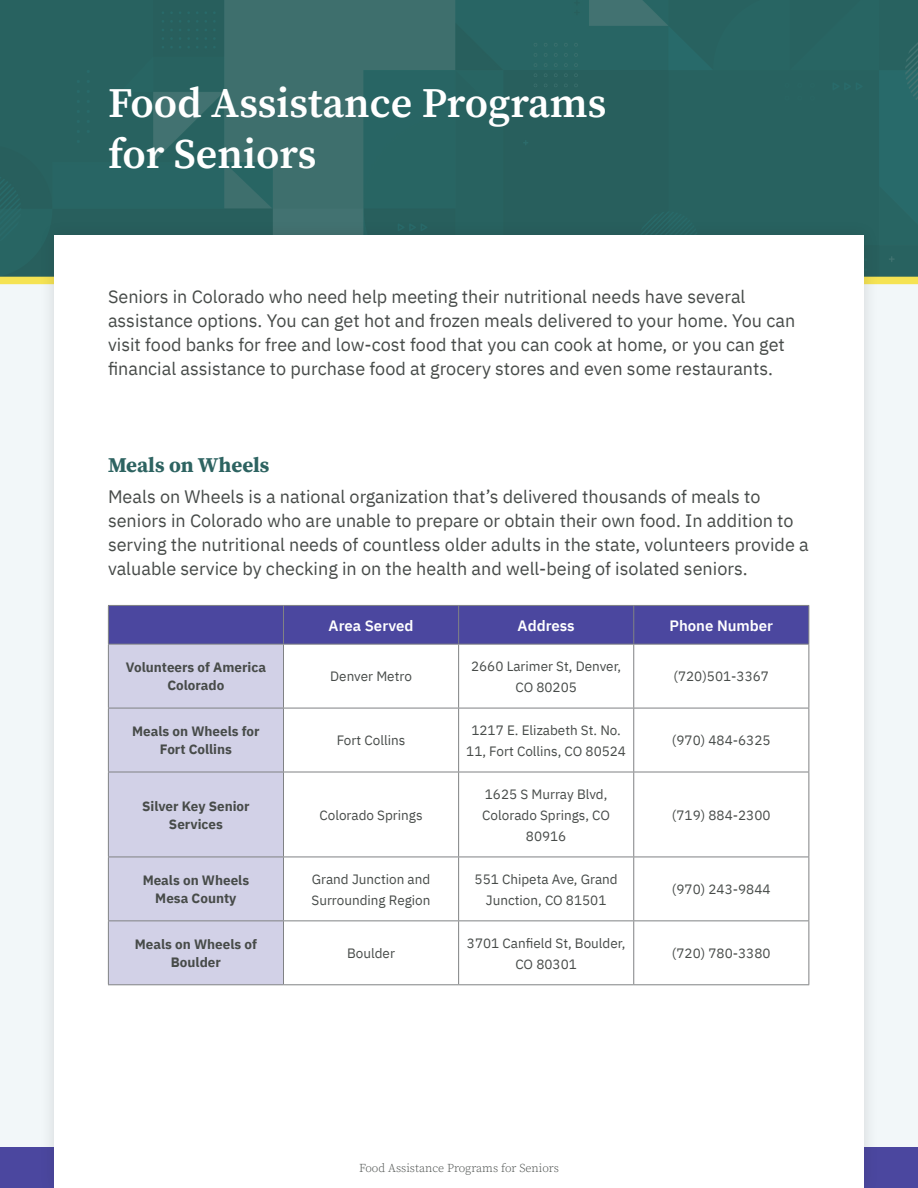
<style>
.page{position:relative;width:918px;height:1188px;background:#f2f7f9}
.page>*{position:absolute;margin:0;border:0;box-sizing:border-box;transform-origin:0 0}
.t1{font:600 42px/50.4px "Source Serif Pro";color:#fff}
.t2{font:700 21px "Source Serif Pro";color:#2d6361}
.t3{font:18px/24px "IBM Plex Sans";color:#474b49}
.t4{font:600 15px "IBM Plex Sans";color:#fff}
.t5{font:13.5px/21px "IBM Plex Sans";color:#474b49;text-align:center}
.t6{font:700 13.5px/18px "IBM Plex Sans";color:#474b49;text-align:center}
.t7{font:300 12px "Source Serif Pro";color:#474b49}
</style>
<div class="page">
<svg style="left:0;top:0;width:918px;height:277px;background:#2c6462"></svg>
<div style="left:0;top:277px;width:918px;height:7px;background:#f5e353"></div>
<div style="left:0;top:1148px;width:918px;height:40px;background:#4b479f"></div>
<div style="left:39px;top:220px;width:841px;height:968px;background:#231f20;opacity:.15"></div>
<div style="left:54px;top:235px;width:810px;height:953px;background:#fff"></div>
<div style="left:109px;top:606px;width:699px;height:38px;background:#4b479f"></div>
<div style="left:109px;top:645px;width:174px;height:339px;background:#d2d1e7"></div>
<hr style="left:283px;top:606px;width:1px;height:38px;background:#808284">
<hr style="left:458px;top:606px;width:1px;height:38px;background:#808284">
<hr style="left:633px;top:606px;width:1px;height:38px;background:#808284">
<hr style="left:458px;top:645px;width:1px;height:63px;background:#808284">
<hr style="left:633px;top:645px;width:1px;height:63px;background:#808284">
<hr style="left:108px;top:708px;width:176px;height:1px;background:#808284">
<hr style="left:284px;top:708px;width:175px;height:1px;background:#808284">
<hr style="left:459px;top:708px;width:175px;height:1px;background:#808284">
<hr style="left:458px;top:708px;width:1px;height:64px;background:#808284">
<hr style="left:634px;top:708px;width:175px;height:1px;background:#808284">
<hr style="left:633px;top:708px;width:1px;height:64px;background:#808284">
<hr style="left:108px;top:772px;width:176px;height:1px;background:#808284">
<hr style="left:284px;top:772px;width:175px;height:1px;background:#808284">
<hr style="left:459px;top:772px;width:175px;height:1px;background:#808284">
<hr style="left:458px;top:772px;width:1px;height:85px;background:#808284">
<hr style="left:634px;top:772px;width:175px;height:1px;background:#808284">
<hr style="left:633px;top:772px;width:1px;height:85px;background:#808284">
<hr style="left:108px;top:857px;width:176px;height:1px;background:#808284">
<hr style="left:284px;top:857px;width:175px;height:1px;background:#808284">
<hr style="left:459px;top:857px;width:175px;height:1px;background:#808284">
<hr style="left:458px;top:857px;width:1px;height:63px;background:#808284">
<hr style="left:634px;top:857px;width:175px;height:1px;background:#808284">
<hr style="left:633px;top:857px;width:1px;height:63px;background:#808284">
<hr style="left:108px;top:920px;width:176px;height:1px;background:#808284">
<hr style="left:284px;top:920px;width:175px;height:1px;background:#808284">
<hr style="left:459px;top:920px;width:175px;height:1px;background:#808284">
<hr style="left:458px;top:921px;width:1px;height:63px;background:#808284">
<hr style="left:634px;top:920px;width:175px;height:1px;background:#808284">
<hr style="left:633px;top:921px;width:1px;height:63px;background:#808284">
<hr style="left:808px;top:645px;width:1px;height:63px;background:#808284">
<hr style="left:808px;top:708px;width:1px;height:64px;background:#808284">
<hr style="left:808px;top:772px;width:1px;height:85px;background:#808284">
<hr style="left:808px;top:857px;width:1px;height:63px;background:#808284">
<hr style="left:808px;top:921px;width:1px;height:63px;background:#808284">
<hr style="left:284px;top:984px;width:175px;height:1px;background:#808284">
<hr style="left:459px;top:984px;width:175px;height:1px;background:#808284">
<hr style="left:634px;top:984px;width:175px;height:1px;background:#808284">
<hr style="left:108px;top:605px;width:176px;height:1px;background:#808284">
<hr style="left:108px;top:606px;width:1px;height:38px;background:#808284">
<hr style="left:284px;top:605px;width:175px;height:1px;background:#808284">
<hr style="left:459px;top:605px;width:175px;height:1px;background:#808284">
<hr style="left:634px;top:605px;width:175px;height:1px;background:#808284">
<hr style="left:808px;top:606px;width:1px;height:38px;background:#808284">
<hr style="left:284px;top:644px;width:175px;height:1px;background:#808284">
<hr style="left:459px;top:644px;width:175px;height:1px;background:#808284">
<hr style="left:634px;top:644px;width:175px;height:1px;background:#808284">
<hr style="left:108px;top:644px;width:176px;height:1px;background:#808284">
<hr style="left:108px;top:645px;width:1px;height:63px;background:#808284">
<hr style="left:283px;top:645px;width:1px;height:63px;background:#808284">
<hr style="left:108px;top:708px;width:1px;height:64px;background:#808284">
<hr style="left:283px;top:708px;width:1px;height:64px;background:#808284">
<hr style="left:108px;top:772px;width:1px;height:85px;background:#808284">
<hr style="left:283px;top:772px;width:1px;height:85px;background:#808284">
<hr style="left:108px;top:857px;width:1px;height:63px;background:#808284">
<hr style="left:283px;top:857px;width:1px;height:63px;background:#808284">
<hr style="left:108px;top:921px;width:1px;height:63px;background:#808284">
<hr style="left:283px;top:921px;width:1px;height:63px;background:#808284">
<hr style="left:108px;top:984px;width:176px;height:1px;background:#808284">
<h1 class="t1" style="left:108px;top:78px;width:500px">Food Assistance Programs for Seniors</h1>
<p class="t3" style="left:108px;top:284px;width:689px">Seniors in Colorado who need help meeting their nutritional needs have several assistance options. You can get hot and frozen meals delivered to your home. You can visit food banks for free and low-cost food that you can cook at home, or you can get financial assistance to purchase food at grocery stores and even some restaurants.</p>
<p class="t2" style="left:108px;top:451px;width:163px">Meals on Wheels</p>
<p class="t3" style="left:108px;top:483px;width:702px">Meals on Wheels is a national organization that’s delivered thousands of meals to seniors in Colorado who are unable to prepare or obtain their own food. In addition to serving the nutritional needs of countless older adults in the state, volunteers provide a valuable service by checking in on the health and well-being of isolated seniors.</p>
<p class="t4" style="left:329px;top:614px;width:86px">Area Served</p>
<p class="t4" style="left:518px;top:614px;width:59px">Address</p>
<p class="t4" style="left:669px;top:614px;width:105px">Phone Number</p>
<p class="t6" style="left:126px;top:657px;width:142px">Volunteers of America<br>Colorado</p>
<p class="t5" style="left:330px;top:665px;width:83px">Denver Metro</p>
<p class="t5" style="left:471px;top:654px;width:152px">2660 Larimer St, Denver,<br>CO 80205</p>
<p class="t5" style="left:674px;top:665px;width:97px">(720)501-3367</p>
<p class="t6" style="left:132px;top:721px;width:129px">Meals on Wheels for<br>Fort Collins</p>
<p class="t5" style="left:337px;top:729px;width:70px">Fort Collins</p>
<p class="t5" style="left:466px;top:718px;width:161px">1217 E. Elizabeth St. No.<br>11, Fort Collins, CO 80524</p>
<p class="t5" style="left:672px;top:729px;width:100px">(970) 484-6325</p>
<p class="t6" style="left:142px;top:796px;width:109px">Silver Key Senior<br>Services</p>
<p class="t5" style="left:319px;top:803px;width:105px">Colorado Springs</p>
<p class="t5" style="left:482px;top:782px;width:129px">1625 S Murray Blvd,<br>Colorado Springs, CO<br>80916</p>
<p class="t5" style="left:672px;top:803px;width:100px">(719) 884-2300</p>
<p class="t6" style="left:143px;top:870px;width:108px">Meals on Wheels<br>Mesa County</p>
<p class="t5" style="left:312px;top:867px;width:121px;text-align:left">Grand Junction and<br>Surrounding Region</p>
<p class="t5" style="left:475px;top:867px;width:145px">551 Chipeta Ave, Grand<br>Junction, CO 81501</p>
<p class="t5" style="left:672px;top:878px;width:100px">(970) 243-9844</p>
<p class="t6" style="left:135px;top:934px;width:124px">Meals on Wheels of<br>Boulder</p>
<p class="t5" style="left:347px;top:942px;width:49px">Boulder</p>
<p class="t5" style="left:467px;top:931px;width:160px">3701 Canfield St, Boulder,<br>CO 80301</p>
<p class="t5" style="left:672px;top:942px;width:100px">(720) 780-3380</p>
<p class="t7" style="left:359px;top:1160px;width:201px">Food Assistance Programs for Seniors</p>
</div>
